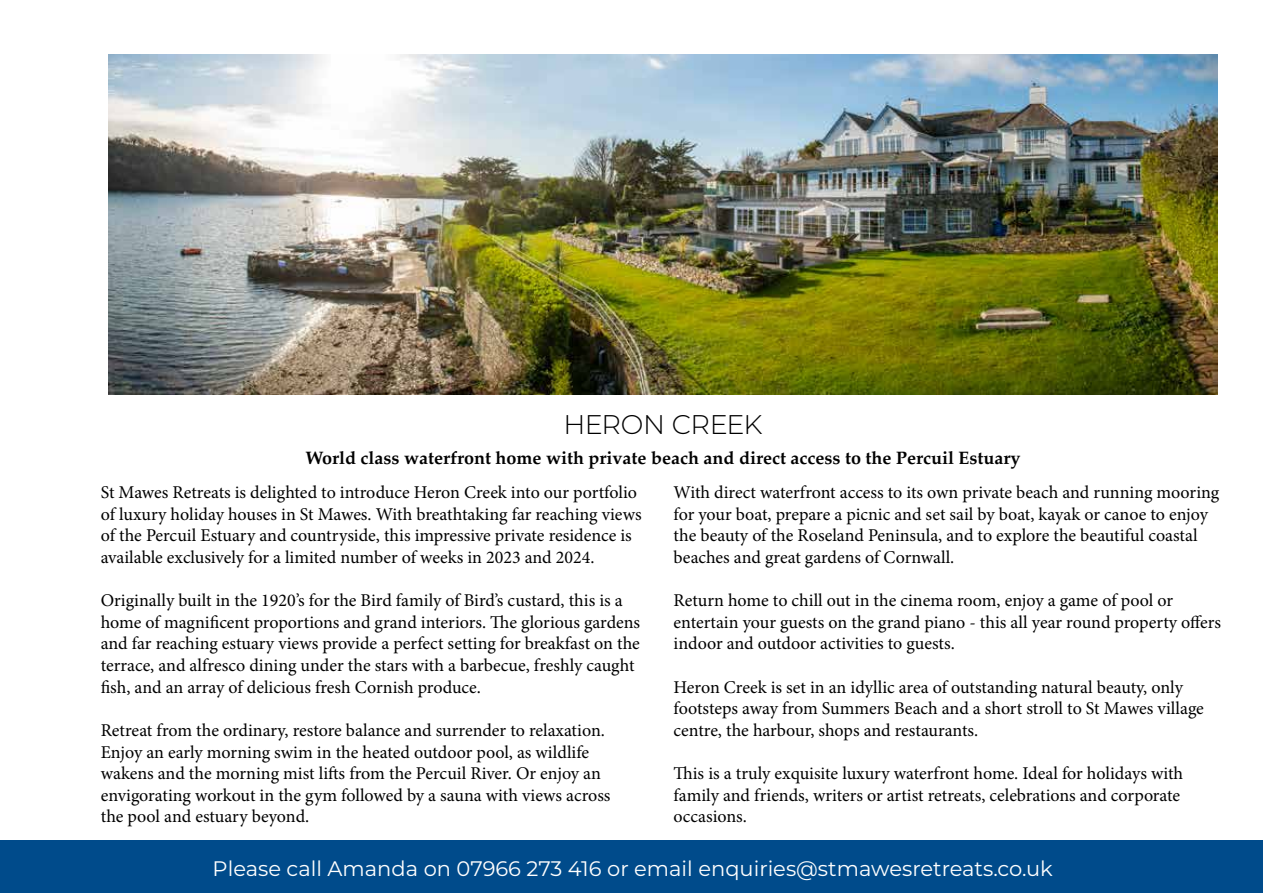
<style>
.page{position:relative;width:1263px;height:893px;background:#fff}
.page>*{position:absolute;margin:0;border:0;box-sizing:border-box;transform-origin:0 0}
.t1{font:300 27px "Montserrat";letter-spacing:-.025em;color:#000}
.t2{font:21px "Montserrat";color:#fff}
.t3{font:18px/21.6px "Minion Pro";color:#000}
.t4{font:700 18px "Palatino";color:#000}
</style>
<div class="page">
<img style="left:108px;top:54px;width:1109px;height:340px">
<div style="left:0;top:841px;width:1263px;height:41px;background:#004b8b"></div>
<div style="left:0;top:855px;width:1263px;height:38px;background:#004b8b"></div>
<h1 class="t1" style="left:563px;top:406px;width:201px">HERON CREEK</h1>
<p class="t4" style="left:305px;top:442px;width:717px">World class waterfront home with private beach and direct access to the Percuil Estuary</p>
<p class="t3" style="left:101px;top:482px;width:542px">St Mawes Retreats is delighted to introduce Heron Creek into our portfolio of luxury holiday houses in St Mawes. With breathtaking far reaching views of the Percuil Estuary and countryside, this impressive private residence is available exclusively for a limited number of weeks in 2023 and 2024.</p>
<p class="t3" style="left:101px;top:590px;width:541px">Originally built in the 1920’s for the Bird family of Bird’s custard, this is a home of magnificent proportions and grand interiors. The glorious gardens and far reaching estuary views provide a perfect setting for breakfast on the terrace, and alfresco dining under the stars with a barbecue, freshly caught fish, and an array of delicious fresh Cornish produce.</p>
<p class="t3" style="left:101px;top:719px;width:511px">Retreat from the ordinary, restore balance and surrender to relaxation.<br>Enjoy an early morning swim in the heated outdoor pool, as wildlife wakens and the morning mist lifts from the Percuil River. Or enjoy an envigorating workout in the gym followed by a sauna with views across the pool and estuary beyond.</p>
<p class="t3" style="left:674px;top:482px;width:547px">With direct waterfront access to its own private beach and running mooring for your boat, prepare a picnic and set sail by boat, kayak or canoe to enjoy the beauty of the Roseland Peninsula, and to explore the beautiful coastal beaches and great gardens of Cornwall.</p>
<p class="t3" style="left:674px;top:590px;width:549px">Return home to chill out in the cinema room, enjoy a game of pool or entertain your guests on the grand piano - this all year round property offers indoor and outdoor activities to guests.</p>
<p class="t3" style="left:674px;top:676px;width:532px">Heron Creek is set in an idyllic area of outstanding natural beauty, only footsteps away from Summers Beach and a short stroll to St Mawes village centre, the harbour, shops and restaurants.</p>
<p class="t3" style="left:674px;top:763px;width:511px">This is a truly exquisite luxury waterfront home. Ideal for holidays with family and friends, writers or artist retreats, celebrations and corporate occasions.</p>
<p class="t2" style="left:213px;top:854px;width:842px">Please call Amanda on 07966 273 416 or email enquiries@stmawesretreats.co.uk</p>
</div>
